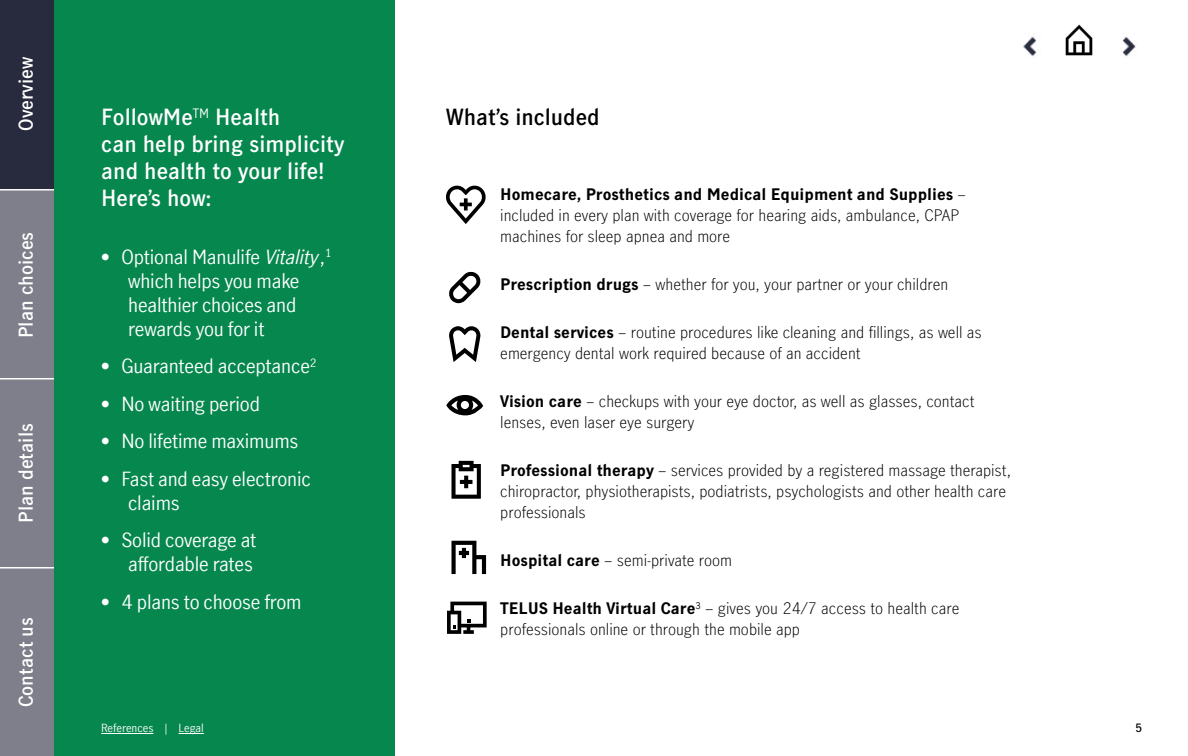
<style>
.page{position:relative;width:1188px;height:756px;background:#fff}
.page>*{position:absolute;margin:0;border:0;box-sizing:border-box;transform-origin:0 0}
.Reverse_subhd_-_Demi{font:600 21px/27px "Manulife JH Sans";color:#fff}
.Header___Demibold_14{font:600 21px "Manulife JH Sans";color:#000}
.t1{font:19.5px/24px "Manulife JH Sans Optimized";letter-spacing:-.01em;color:#fff}
.t2{font:600 18px "Manulife JH Sans";color:#fff}
.Body_Text___Light_10{font:300 15px/21px "Manulife JH Sans";color:#000}
.Footnote___Light_7_5{font:11.25px "Manulife JH Sans Optimized";color:#fff}
.t3{font:600 11.25px "Manulife JH Sans Optimized";color:#000}
.s1{font-style:italic}
.s2{font-weight:700}
</style>
<div class="page">
<div style="left:0;top:0;width:54px;height:756px;background:#7e7f8b"></div>
<hr style="left:0;top:189px;width:54px;height:1px;background:#fff">
<hr style="left:0;top:378px;width:54px;height:2px;background:#fff">
<hr style="left:0;top:567px;width:54px;height:1px;background:#fff">
<div style="left:0;top:0;width:54px;height:189px;background:#282b3e"></div>
<div style="left:54px;top:0;width:340px;height:756px;background:#06874e"></div>
<svg style="left:446px;top:186px;width:40px;height:38px"></svg>
<svg style="left:449px;top:271px;width:32px;height:32px"></svg>
<svg style="left:449px;top:326px;width:32px;height:36px"></svg>
<svg style="left:451px;top:541px;width:35px;height:33px"></svg>
<svg style="left:446px;top:395px;width:37px;height:20px"></svg>
<svg style="left:451px;top:461px;width:30px;height:38px"></svg>
<hr style="left:101px;top:733px;width:53px;height:1px;background:#fff">
<svg style="left:179px;top:733px;width:25px;height:1px"></svg>
<svg style="left:447px;top:602px;width:40px;height:32px"></svg>
<img style="left:1023px;top:36px;width:13px;height:21px">
<img style="left:1065px;top:24px;width:28px;height:32px">
<img style="left:1123px;top:36px;width:13px;height:21px">
<p class="t2" style="left:13px;top:131px;width:75px;rotate:-90deg">Overview</p>
<p class="t2" style="left:13px;top:338px;width:108px;rotate:-90deg">Plan choices</p>
<p class="t2" style="left:13px;top:523px;width:101px;rotate:-90deg">Plan details</p>
<p class="t2" style="left:13px;top:707px;width:92px;rotate:-90deg">Contact us</p>
<h2 class="Reverse_subhd_-_Demi" style="left:101px;top:103px;width:245px">FollowMe<sup>TM</sup> Health<br>can help bring simplicity and health to your life!<br>Here’s how:</h2>
<p class="t1" style="left:128px;top:244px;width:205px;text-indent:-27px">• Optional Manulife <span class="s1">Vitality</span>,<sup>1 </sup>which helps you make healthier choices and rewards you for it</p>
<p class="t1" style="left:101px;top:354px;width:217px">• Guaranteed acceptance<sup>2</sup></p>
<p class="t1" style="left:101px;top:391px;width:160px">• No waiting period</p>
<p class="t1" style="left:101px;top:429px;width:199px">• No lifetime maximums</p>
<p class="t1" style="left:128px;top:466px;width:184px;text-indent:-27px">• Fast and easy electronic claims</p>
<p class="t1" style="left:101px;top:528px;width:157px;text-align:right">• Solid coverage at affordable rates</p>
<p class="t1" style="left:101px;top:589px;width:202px">• 4 plans to choose from</p>
<p class="Footnote___Light_7_5" style="left:101px;top:720px;width:104px">References | Legal</p>
<h2 class="Header___Demibold_14" style="left:446px;top:102px;width:155px">What’s included</h2>
<p class="Body_Text___Light_10" style="left:500px;top:183px;width:467px"><span class="s2">Homecare, Prosthetics and Medical Equipment and Supplies</span> – included in every plan with coverage for hearing aids, ambulance, CPAP machines for sleep apnea and more</p>
<p class="Body_Text___Light_10" style="left:500px;top:273px;width:449px"><span class="s2">Prescription drugs</span> – whether for you, your partner or your children</p>
<p class="Body_Text___Light_10" style="left:500px;top:321px;width:483px"><span class="s2">Dental services</span> – routine procedures like cleaning and fillings, as well as emergency dental work required because of an accident</p>
<p class="Body_Text___Light_10" style="left:500px;top:390px;width:476px"><span class="s2">Vision care</span> – checkups with your eye doctor, as well as glasses, contact lenses, even laser eye surgery</p>
<p class="Body_Text___Light_10" style="left:500px;top:459px;width:512px"><span class="s2">Professional therapy</span> – services provided by a registered massage therapist, chiropractor, physiotherapists, podiatrists, psychologists and other health care professionals</p>
<p class="Body_Text___Light_10" style="left:500px;top:549px;width:233px"><span class="s2">Hospital care</span> – semi-private room</p>
<p class="Body_Text___Light_10" style="left:500px;top:597px;width:461px"><span class="s2">TELUS Health Virtual Care</span><sup>3</sup> – gives you 24/7 access to health care professionals online or through the mobile app</p>
<p class="t3" style="left:1135px;top:720px;width:8px">5</p>
</div>
